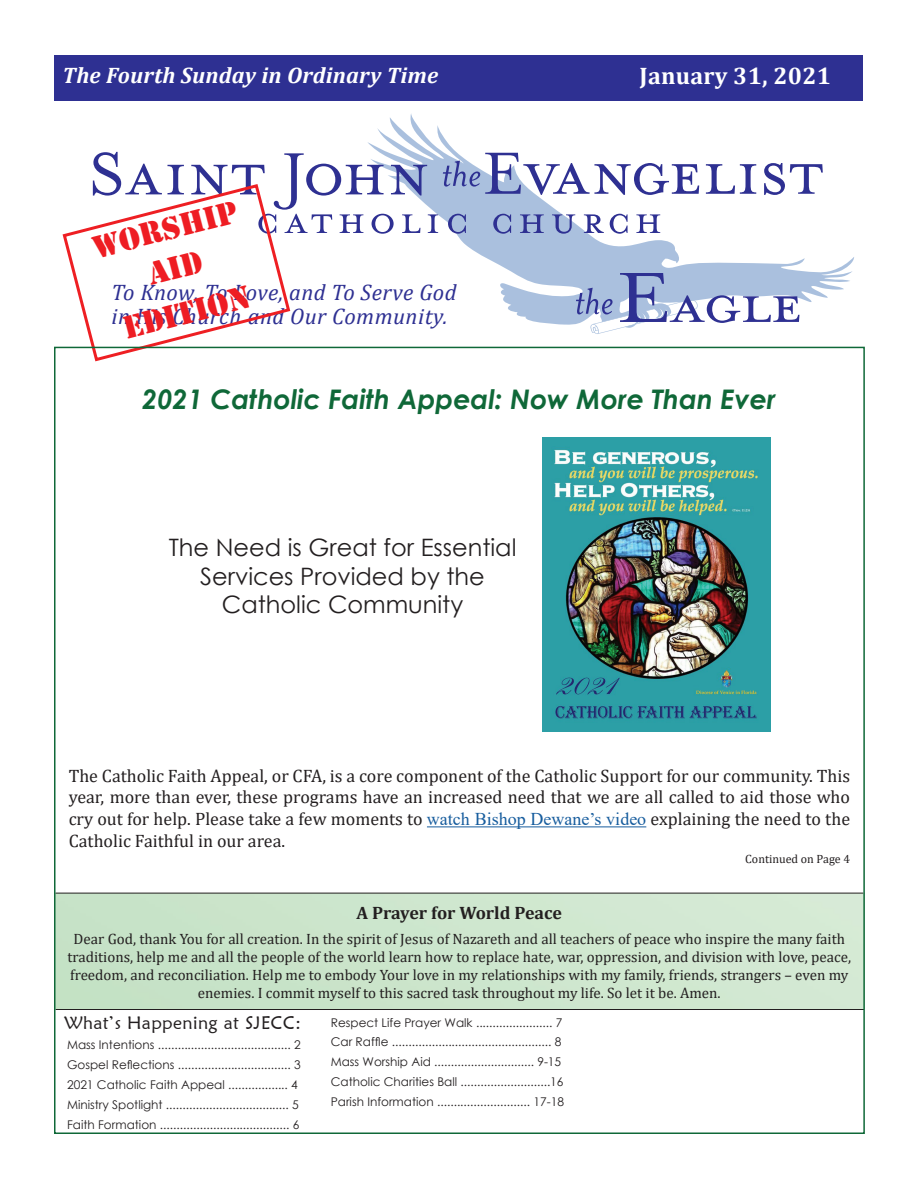
<style>
.page{position:relative;width:918px;height:1188px;background:#fff}
.page>*{position:absolute;margin:0;border:0;box-sizing:border-box;transform-origin:0 0}
.Main_Text_-_bulletin{font:33px/39.6px "Stencil";color:#ee1d23;text-align:center}
.Main_Text_-_bulletin-2{font:italic 700 27px "Century Gothic";color:#0f6838}
.Main_Text_-_bulletin-3{font:24px/28.8px "Century Gothic";color:#231f20;text-align:center}
.Paragraph_header{font:700 24px "Cambria";letter-spacing:.01em;color:#fff}
.t1{font:italic 22.5px "Cambria";letter-spacing:.02em;color:#2e3092}
.Paragraph_header-2{font:italic 700 22.5px "Cambria";letter-spacing:.01em;color:#fff}
.Main_Text_-_bulletin-4{font:18px/21.6px "Cambria";color:#231f20;text-align:justify}
.t2{font:18px "Maiandra GD";letter-spacing:.025em;color:#231f20}
.Main_Text_-_bulletin-5{font:700 18px "Cambria";color:#231f20}
.Main_Text_-_bulletin-6{font:15px/18px "Cambria";color:#231f20;text-align:center}
.Main_Text_-_bulletin-7{font:12px "Century Gothic";color:#231f20}
.Main_Text_-_bulletin-8{font:12px "Cambria";color:#231f20}
.s1{font-family:"Times New Roman";color:#175d9e}
</style>
<div class="page">
<div style="left:55px;top:55px;width:808px;height:45px;background:#2e3092"></div>
<svg style="left:367px;top:114px;width:487px;height:184px"></svg>
<hr style="left:56px;top:893px;width:807px;height:1px;background:#231f20">
<hr style="left:56px;top:1009px;width:808px;height:1px;background:#231f20">
<svg style="left:61px;top:152px;width:762px;height:210px"></svg>
<img style="left:543px;top:438px;width:228px;height:293px">
<hr style="left:427px;top:826px;width:219px;height:1px;background:#175d9e">
<p class="Paragraph_header-2" style="left:63px;top:60px;width:377px">The Fourth Sunday in Ordinary Time</p>
<p class="Main_Text_-_bulletin" style="left:88px;top:230px;width:150px;rotate:-15deg">Worship<br>Aid</p>
<p class="Main_Text_-_bulletin" style="left:119px;top:311px;width:131px;rotate:-15deg">Edition</p>
<p class="t1" style="left:111px;top:276px;width:347px">To Know, To Love, and To Serve God</p>
<p class="t1" style="left:111px;top:300px;width:338px">in His Church and Our Community.</p>
<p class="Paragraph_header" style="left:640px;top:59px;width:193px">January 31, 2021</p>
<p class="Main_Text_-_bulletin-2" style="left:142px;top:378px;width:635px">2021 Catholic Faith Appeal: Now More Than Ever</p>
<p class="Main_Text_-_bulletin-3" style="left:169px;top:532px;width:349px">The Need is Great for Essential<br>Services Provided by the<br>Catholic Community</p>
<p class="Main_Text_-_bulletin-4" style="left:69px;top:765px;width:783px">The Catholic Faith Appeal, or CFA, is a core component of the Catholic Support for our community. This year, more than ever, these programs have an increased need that we are all called to aid those who cry out for help. Please take a few moments to <span class="s1">watch Bishop Dewane’s video</span> explaining the need to the Catholic Faithful in our area.</p>
<p class="Main_Text_-_bulletin-8" style="left:745px;top:852px;width:106px">Continued on Page 4</p>
<p class="Main_Text_-_bulletin-5" style="left:357px;top:900px;width:207px">A Prayer for World Peace</p>
<p class="Main_Text_-_bulletin-6" style="left:67px;top:930px;width:785px">Dear God, thank You for all creation. In the spirit of Jesus of Nazareth and all teachers of peace who inspire the many faith traditions, help me and all the people of the world learn how to replace hate, war, oppression, and division with love, peace, freedom, and reconciliation. Help me to embody Your love in my relationships with my family, friends, strangers – even my enemies. I commit myself to this sacred task throughout my life. So let it be. Amen.</p>
<p class="t2" style="left:64px;top:1012px;width:238px">What’s Happening at SJECC:</p>
<p class="Main_Text_-_bulletin-7" style="left:67px;top:1037px;width:235px">Mass Intentions ........................................ 2</p>
<p class="Main_Text_-_bulletin-7" style="left:67px;top:1057px;width:235px">Gospel Reflections .................................. 3</p>
<p class="Main_Text_-_bulletin-7" style="left:67px;top:1076px;width:232px">2021 Catholic Faith Appeal .................. 4</p>
<p class="Main_Text_-_bulletin-7" style="left:67px;top:1096px;width:233px">Ministry Spotlight ..................................... 5</p>
<p class="Main_Text_-_bulletin-7" style="left:67px;top:1116px;width:234px">Faith Formation ....................................... 6</p>
<p class="Main_Text_-_bulletin-7" style="left:331px;top:1014px;width:233px">Respect Life Prayer Walk ....................... 7</p>
<p class="Main_Text_-_bulletin-7" style="left:331px;top:1034px;width:232px">Car Raffle ................................................ 8</p>
<p class="Main_Text_-_bulletin-7" style="left:331px;top:1053px;width:232px">Mass Worship Aid .............................. 9-15</p>
<p class="Main_Text_-_bulletin-7" style="left:331px;top:1073px;width:234px">Catholic Charities Ball ...........................16</p>
<p class="Main_Text_-_bulletin-7" style="left:331px;top:1093px;width:235px">Parish Information ............................ 17-18</p>
</div>
